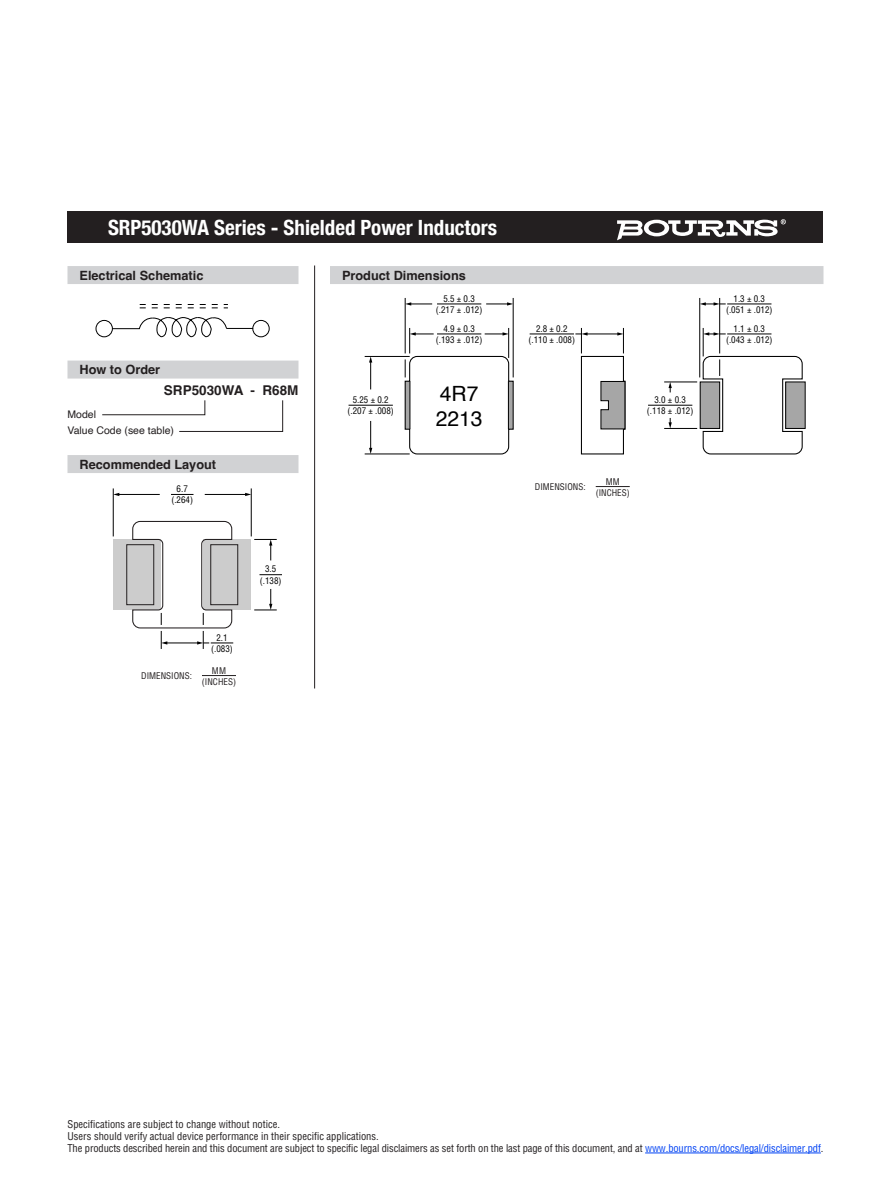
<style>
.page{position:relative;width:891px;height:1188px;background:#fff}
.page>*{position:absolute;margin:0;border:0;box-sizing:border-box;transform-origin:0 0}
.t1{font:700 condensed 21px "Helvetica Neue";color:#fff}
.t2{font:21px/25.2px "Helvetica";color:#000}
.t3{font:700 13.5px "Helvetica";color:#231f20}
.t4{font:700 12.75px "Helvetica";color:#231f20}
.negative_type_header{font:condensed 10.5px "Helvetica";letter-spacing:-.01em;color:#231f20}
.t5{font:10.5px "Helvetica";color:#231f20}
.t6{font:condensed 9px/11.2px "Helvetica";color:#000;text-align:center}
.t7{font:condensed 9px "Helvetica";color:#231f20}
.s1{color:#0042f4}
</style>
<div class="page">
<div style="left:68px;top:212px;width:756px;height:31px;background:#231f20"></div>
<svg style="left:617px;top:219px;width:169px;height:21px"></svg>
<div style="left:68px;top:266px;width:230px;height:18px;background:#d1d2d4"></div>
<svg style="left:111px;top:304px;width:142px;height:33px"></svg>
<div style="left:252px;top:320px;width:18px;height:17px;border:1px solid #000;border-radius:50%"></div>
<div style="left:96px;top:320px;width:17px;height:17px;border:1px solid #000;border-radius:50%"></div>
<div style="left:68px;top:361px;width:230px;height:18px;background:#d1d2d4"></div>
<svg style="left:102px;top:400px;width:181px;height:32px"></svg>
<div style="left:330px;top:266px;width:494px;height:18px;background:#d1d2d4"></div>
<hr style="left:596px;top:486px;width:34px;height:1px;background:#231f20">
<hr style="left:314px;top:266px;width:1px;height:422px;background:#231f20">
<div style="left:700px;top:382px;width:20px;height:47px;border:1px solid #000"></div>
<svg style="left:486px;top:302px;width:27px;height:4px"></svg>
<svg style="left:369px;top:421px;width:3px;height:33px"></svg>
<svg style="left:369px;top:357px;width:3px;height:32px"></svg>
<svg style="left:669px;top:383px;width:3px;height:9px"></svg>
<svg style="left:669px;top:418px;width:3px;height:10px"></svg>
<svg style="left:406px;top:302px;width:26px;height:4px"></svg>
<hr style="left:664px;top:382px;width:33px;height:1px;background:#000">
<hr style="left:664px;top:428px;width:33px;height:1px;background:#000">
<hr style="left:700px;top:298px;width:1px;height:79px;background:#000">
<hr style="left:719px;top:298px;width:1px;height:55px;background:#000">
<hr style="left:365px;top:454px;width:45px;height:1px;background:#000">
<hr style="left:365px;top:356px;width:45px;height:1px;background:#000">
<hr style="left:405px;top:298px;width:1px;height:55px;background:#000">
<svg style="left:404px;top:328px;width:110px;height:127px"></svg>
<hr style="left:513px;top:298px;width:1px;height:79px;background:#000">
<hr style="left:508px;top:328px;width:1px;height:30px;background:#000">
<hr style="left:437px;top:334px;width:44px;height:1px;background:#000">
<hr style="left:530px;top:334px;width:44px;height:1px;background:#000">
<hr style="left:648px;top:405px;width:44px;height:1px;background:#000">
<hr style="left:349px;top:405px;width:44px;height:1px;background:#000">
<hr style="left:437px;top:304px;width:44px;height:1px;background:#000">
<svg style="left:575px;top:328px;width:51px;height:127px"></svg>
<svg style="left:702px;top:328px;width:101px;height:127px"></svg>
<hr style="left:727px;top:304px;width:44px;height:1px;background:#000">
<svg style="left:700px;top:302px;width:26px;height:4px"></svg>
<hr style="left:202px;top:675px;width:34px;height:1px;background:#231f20">
<div style="left:68px;top:455px;width:230px;height:18px;background:#d1d2d4"></div>
<div style="left:113px;top:539px;width:48px;height:71px;background:#ccc"></div>
<div style="left:203px;top:539px;width:48px;height:71px;background:#ccc"></div>
<div style="left:126px;top:544px;width:28px;height:61px;border:1px solid #231f20"></div>
<div style="left:210px;top:544px;width:28px;height:61px;border:1px solid #231f20"></div>
<hr style="left:205px;top:494px;width:41px;height:1px;background:#000">
<svg style="left:245px;top:493px;width:6px;height:3px"></svg>
<hr style="left:118px;top:494px;width:42px;height:1px;background:#000">
<svg style="left:114px;top:493px;width:5px;height:3px"></svg>
<hr style="left:113px;top:488px;width:1px;height:48px;background:#000">
<hr style="left:251px;top:488px;width:1px;height:48px;background:#000">
<svg style="left:254px;top:539px;width:23px;height:21px"></svg>
<svg style="left:254px;top:589px;width:23px;height:22px"></svg>
<svg style="left:171px;top:494px;width:23px;height:1px"></svg>
<svg style="left:132px;top:520px;width:101px;height:129px"></svg>
<svg style="left:260px;top:574px;width:22px;height:1px"></svg>
<hr style="left:645px;top:1153px;width:176px;height:1px;background:#0042f4">
<p class="t1" style="left:108px;top:210px;width:391px">SRP5030WA Series - Shielded Power Inductors</p>
<p class="t4" style="left:80px;top:267px;width:126px">Electrical Schematic</p>
<p class="t4" style="left:342px;top:267px;width:125px">Product Dimensions</p>
<p class="t6" style="left:436px;top:292px;width:48px">5.5 ± 0.3 (.217 ± .012)</p>
<p class="t6" style="left:726px;top:292px;width:48px">1.3 ± 0.3 (.051 ± .012)</p>
<p class="t4" style="left:80px;top:362px;width:82px">How to Order</p>
<p class="t3" style="left:164px;top:382px;width:136px">SRP5030WA - R68M</p>
<p class="t5" style="left:68px;top:406px;width:30px">Model</p>
<p class="t5" style="left:68px;top:422px;width:108px">Value Code (see table)</p>
<p class="t4" style="left:80px;top:456px;width:138px">Recommended Layout</p>
<p class="t6" style="left:171px;top:483px;width:23px">6.7 (.264)</p>
<p class="t7" style="left:141px;top:671px;width:52px">DIMENSIONS:</p>
<p class="t6" style="left:211px;top:631px;width:23px">2.1 (.083)</p>
<p class="t7" style="left:212px;top:665px;width:16px">MM</p>
<p class="t7" style="left:202px;top:676px;width:36px">(INCHES)</p>
<p class="t6" style="left:260px;top:563px;width:23px">3.5 (.138)</p>
<p class="t6" style="left:347px;top:394px;width:48px">5.25 ± 0.2 (.207 ± .008)</p>
<p class="t6" style="left:436px;top:322px;width:48px">4.9 ± 0.3 (.193 ± .012)</p>
<p class="t6" style="left:529px;top:322px;width:48px">2.8 ± 0.2 (.110 ± .008)</p>
<p class="t6" style="left:726px;top:322px;width:48px">1.1 ± 0.3 (.043 ± .012)</p>
<p class="t2" style="left:436px;top:381px;width:48px">4R7<br>2213</p>
<p class="t6" style="left:647px;top:394px;width:48px">3.0 ± 0.3 (.118 ± .012)</p>
<p class="t7" style="left:535px;top:482px;width:52px">DIMENSIONS:</p>
<p class="t7" style="left:606px;top:476px;width:16px">MM</p>
<p class="t7" style="left:596px;top:487px;width:36px">(INCHES)</p>
<p class="negative_type_header" style="left:68px;top:1118px;width:214px">Specifications are subject to change without notice.</p>
<p class="negative_type_header" style="left:68px;top:1130px;width:313px">Users should verify actual device performance in their specific applications.</p>
<p class="negative_type_header" style="left:68px;top:1142px;width:757px">The products described herein and this document are subject to specific legal disclaimers as set forth on the last page of this document, and at <span class="s1">www.bourns.com/docs/legal/disclaimer.pdf</span>.</p>
</div>
